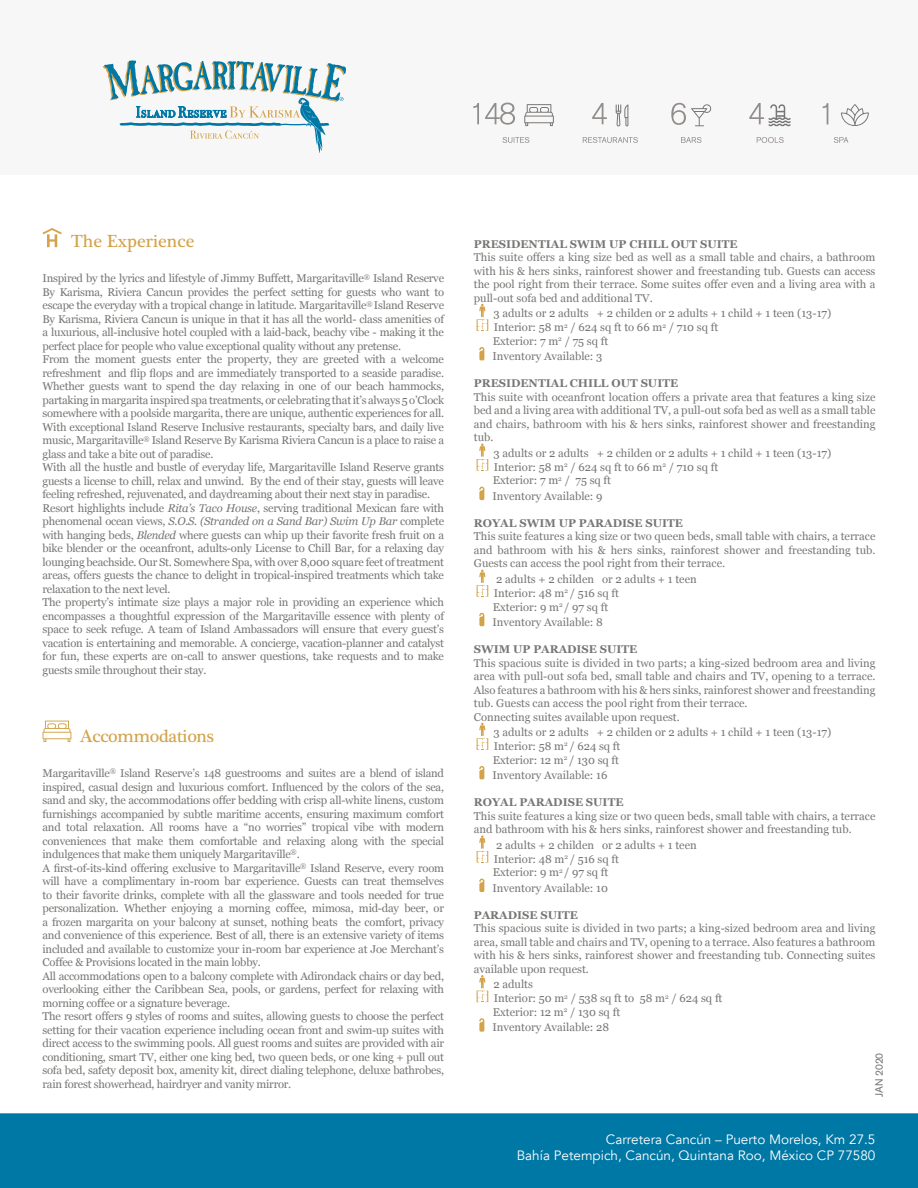
<style>
.page{position:relative;width:918px;height:1188px;background:#fff}
.page>*{position:absolute;margin:0;border:0;box-sizing:border-box;transform-origin:0 0}
.t1{font:18px "Plantagenet Cherokee";letter-spacing:-.02em;color:#d3a349}
.t2{font:18px "Plantagenet Cherokee";color:#d3a349}
.t3{font:13.5px/16.2px "Avenir";color:#fff;text-align:right}
.t4{font:11.25px/13.5px "Georgia";letter-spacing:-.02em;color:#777674;text-align:justify}
.t5{font:11.25px/13.8px "Georgia";color:#777674}
.t6{font:700 11.25px "Georgia";color:#777674}
.t7{font:10.5px "Akzidenz Grotesk";color:#777674}
.s1{font-style:italic}
</style>
<div class="page">
<div style="left:0;top:0;width:918px;height:174px;background:#f8f7f8"></div>
<svg style="left:103px;top:60px;width:243px;height:93px"></svg>
<div style="left:0;top:1113px;width:918px;height:75px;background:#0078a5"></div>
<svg style="left:473px;top:103px;width:42px;height:22px"></svg>
<svg style="left:502px;top:137px;width:27px;height:6px"></svg>
<svg style="left:524px;top:104px;width:30px;height:22px"></svg>
<svg style="left:592px;top:103px;width:15px;height:21px"></svg>
<svg style="left:749px;top:103px;width:42px;height:24px"></svg>
<svg style="left:616px;top:104px;width:12px;height:22px"></svg>
<svg style="left:671px;top:103px;width:41px;height:23px"></svg>
<svg style="left:834px;top:137px;width:14px;height:6px"></svg>
<svg style="left:823px;top:103px;width:5px;height:21px"></svg>
<svg style="left:841px;top:104px;width:28px;height:22px"></svg>
<svg style="left:757px;top:137px;width:27px;height:6px"></svg>
<svg style="left:583px;top:137px;width:55px;height:6px"></svg>
<svg style="left:681px;top:137px;width:20px;height:6px"></svg>
<svg style="left:477px;top:304px;width:11px;height:27px"></svg>
<svg style="left:479px;top:347px;width:5px;height:13px"></svg>
<svg style="left:477px;top:443px;width:11px;height:28px"></svg>
<svg style="left:479px;top:487px;width:5px;height:13px"></svg>
<svg style="left:477px;top:570px;width:11px;height:27px"></svg>
<svg style="left:479px;top:613px;width:5px;height:13px"></svg>
<svg style="left:477px;top:723px;width:11px;height:27px"></svg>
<svg style="left:479px;top:766px;width:5px;height:13px"></svg>
<svg style="left:477px;top:835px;width:11px;height:28px"></svg>
<svg style="left:479px;top:879px;width:5px;height:13px"></svg>
<svg style="left:477px;top:975px;width:11px;height:28px"></svg>
<svg style="left:479px;top:1018px;width:5px;height:14px"></svg>
<svg style="left:43px;top:228px;width:19px;height:19px"></svg>
<svg style="left:43px;top:721px;width:28px;height:21px"></svg>
<h1 class="t2" style="left:71px;top:231px;width:125px">The Experience</h1>
<p class="t4" style="left:43px;top:271px;width:403px;text-align:left">Inspired by the lyrics and lifestyle of Jimmy Buffett, Margaritaville<sup>®</sup> Island Reserve By Karisma, Riviera Cancun provides the perfect setting for guests who want to escape the everyday with a tropical change in latitude. Margaritaville<sup>®</sup> Island Reserve By Karisma, Riviera Cancun is unique in that it has all the world- class amenities of a luxurious, all-inclusive hotel coupled with a laid-back, beachy vibe - making it the perfect place for people who value exceptional quality without any pretense.<br>From the moment guests enter the property, they are greeted with a welcome refreshment and flip flops and are immediately transported to a seaside paradise.<br>Whether guests want to spend the day relaxing in one of our beach hammocks, partaking in margarita inspired spa treatments, or celebrating that it’s always 5 o’Clock somewhere with a poolside margarita, there are unique, authentic experiences for all.<br>With exceptional Island Reserve Inclusive restaurants, specialty bars, and daily live music, Margaritaville<sup>®</sup> Island Reserve By Karisma Riviera Cancun is a place to raise a glass and take a bite out of paradise.<br>With all the hustle and bustle of everyday life, Margaritaville Island Reserve grants guests a license to chill, relax and unwind. By the end of their stay, guests will leave feeling refreshed, rejuvenated, and daydreaming about their next stay in paradise.<br>Resort highlights include <span class="s1">Rita’s Taco House</span>, serving traditional Mexican fare with phenomenal ocean views, <span class="s1">S.O.S. (Stranded on a Sand Bar) Swim Up Bar</span> complete with hanging beds, <span class="s1">Blended</span> where guests can whip up their favorite fresh fruit on a bike blender or the oceanfront, adults-only License to Chill Bar, for a relaxing day lounging beachside. Our St. Somewhere Spa, with over 8,000 square feet of treatment areas, offers guests the chance to delight in tropical-inspired treatments which take relaxation to the next level.<br>The property’s intimate size plays a major role in providing an experience which encompasses a thoughtful expression of the Margaritaville essence with plenty of space to seek refuge. A team of Island Ambassadors will ensure that every guest’s vacation is entertaining and memorable. A concierge, vacation-planner and catalyst for fun, these experts are on-call to answer questions, take requests and to make guests smile throughout their stay.</p>
<h1 class="t1" style="left:80px;top:726px;width:136px">Accommodations</h1>
<p class="t4" style="left:43px;top:766px;width:403px;text-align:left">Margaritaville<sup>®</sup> Island Reserve’s 148 guestrooms and suites are a blend of island inspired, casual design and luxurious comfort. Influenced by the colors of the sea, sand and sky, the accommodations offer bedding with crisp all-white linens, custom furnishings accompanied by subtle maritime accents, ensuring maximum comfort and total relaxation. All rooms have a “no worries” tropical vibe with modern conveniences that make them comfortable and relaxing along with the special indulgences that make them uniquely Margaritaville<sup>®</sup>.<br>A first-of-its-kind offering exclusive to Margaritaville<sup>®</sup> Island Reserve, every room will have a complimentary in-room bar experience. Guests can treat themselves to their favorite drinks, complete with all the glassware and tools needed for true personalization. Whether enjoying a morning coffee, mimosa, mid-day beer, or a frozen margarita on your balcony at sunset, nothing beats the comfort, privacy and convenience of this experience. Best of all, there is an extensive variety of items included and available to customize your in-room bar experience at Joe Merchant’s Coffee &amp; Provisions located in the main lobby.<br>All accommodations open to a balcony complete with Adirondack chairs or day bed, overlooking either the Caribbean Sea, pools, or gardens, perfect for relaxing with morning coffee or a signature beverage.<br>The resort offers 9 styles of rooms and suites, allowing guests to choose the perfect setting for their vacation experience including ocean front and swim-up suites with direct access to the swimming pools. All guest rooms and suites are provided with air conditioning, smart TV, either one king bed, two queen beds, or one king + pull out sofa bed, safety deposit box, amenity kit, direct dialing telephone, deluxe bathrobes, rain forest showerhead, hairdryer and vanity mirror.</p>
<p class="t6" style="left:474px;top:235px;width:265px">PRESIDENTIAL SWIM UP CHILL OUT SUITE</p>
<p class="t4" style="left:474px;top:250px;width:403px">This suite offers a king size bed as well as a small table and chairs, a bathroom with his &amp; hers sinks, rainforest shower and freestanding tub. Guests can access the pool right from their terrace. Some suites offer even and a living area with a pull-out sofa bed and additional TV.</p>
<p class="t5" style="left:493px;top:306px;width:340px">3 adults or 2 adults + 2 childen or 2 adults + 1 child + 1 teen (13-17)<br>Interior: 58 m<sup>2</sup> / 624 sq ft to 66 m<sup>2</sup> / 710 sq ft<br>Exterior: 7 m<sup>2</sup> / 75 sq ft</p>
<p class="t5" style="left:493px;top:349px;width:111px">Inventory Available: 3</p>
<p class="t6" style="left:474px;top:375px;width:206px">PRESIDENTIAL CHILL OUT SUITE</p>
<p class="t4" style="left:474px;top:390px;width:403px">This suite with oceanfront location offers a private area that features a king size bed and a living area with additional TV, a pull-out sofa bed as well as a small table and chairs, bathroom with his &amp; hers sinks, rainforest shower and freestanding tub.</p>
<p class="t5" style="left:493px;top:446px;width:340px">3 adults or 2 adults + 2 childen or 2 adults + 1 child + 1 teen (13-17)<br>Interior: 58 m<sup>2</sup> / 624 sq ft to 66 m<sup>2</sup> / 710 sq ft<br>Exterior: 7 m<sup>2</sup> / 75 sq ft</p>
<p class="t5" style="left:493px;top:489px;width:112px">Inventory Available: 9</p>
<p class="t6" style="left:474px;top:515px;width:211px">ROYAL SWIM UP PARADISE SUITE</p>
<p class="t4" style="left:474px;top:529px;width:403px">This suite features a king size or two queen beds, small table with chairs, a terrace and bathroom with his &amp; hers sinks, rainforest shower and freestanding tub.<br>Guests can access the pool right from their terrace.</p>
<p class="t5" style="left:493px;top:572px;width:205px">2 adults + 2 childen or 2 adults + 1 teen<br>Interior: 48 m<sup>2</sup> / 516 sq ft<br>Exterior: 9 m<sup>2</sup> / 97 sq ft</p>
<p class="t5" style="left:493px;top:615px;width:112px">Inventory Available: 8</p>
<p class="t6" style="left:474px;top:641px;width:165px">SWIM UP PARADISE SUITE</p>
<p class="t5" style="left:474px;top:655px;width:403px">This spacious suite is divided in two parts; a king-sized bedroom area and living area with pull-out sofa bed, small table and chairs and TV, opening to a terrace.<br>Also features a bathroom with his &amp; hers sinks, rainforest shower and freestanding tub. Guests can access the pool right from their terrace.<br>Connecting suites available upon request.</p>
<p class="t5" style="left:493px;top:725px;width:340px">3 adults or 2 adults + 2 childen or 2 adults + 1 child + 1 teen (13-17)<br>Interior: 58 m<sup>2</sup> / 624 sq ft<br>Exterior: 12 m<sup>2</sup> / 130 sq ft</p>
<p class="t5" style="left:493px;top:768px;width:116px">Inventory Available: 16</p>
<p class="t6" style="left:474px;top:794px;width:151px">ROYAL PARADISE SUITE</p>
<p class="t5" style="left:474px;top:809px;width:403px">This suite features a king size or two queen beds, small table with chairs, a terrace and bathroom with his &amp; hers sinks, rainforest shower and freestanding tub.</p>
<p class="t5" style="left:493px;top:837px;width:205px">2 adults + 2 childen or 2 adults + 1 teen<br>Interior: 48 m<sup>2</sup> / 516 sq ft<br>Exterior: 9 m<sup>2</sup> / 97 sq ft</p>
<p class="t5" style="left:493px;top:881px;width:117px">Inventory Available: 10</p>
<p class="t6" style="left:474px;top:906px;width:106px">PARADISE SUITE</p>
<p class="t4" style="left:474px;top:921px;width:403px">This spacious suite is divided in two parts; a king-sized bedroom area and living area, small table and chairs and TV, opening to a terrace. Also features a bathroom with his &amp; hers sinks, rainforest shower and freestanding tub. Connecting suites available upon request.</p>
<p class="t5" style="left:493px;top:977px;width:231px">2 adults<br>Interior: 50 m<sup>2</sup> / 538 sq ft to 58 m<sup>2</sup> / 624 sq ft<br>Exterior: 12 m<sup>2</sup> / 130 sq ft</p>
<p class="t5" style="left:493px;top:1020px;width:118px">Inventory Available: 28</p>
<p class="t7" style="left:873px;top:1097px;width:46px;rotate:-90deg">JAN 2020</p>
<p class="t3" style="left:517px;top:1132px;width:360px">Carretera Cancún – Puerto Morelos, Km 27.5<br>Bahía Petempich, Cancún, Quintana Roo, México CP 77580</p>
</div>
